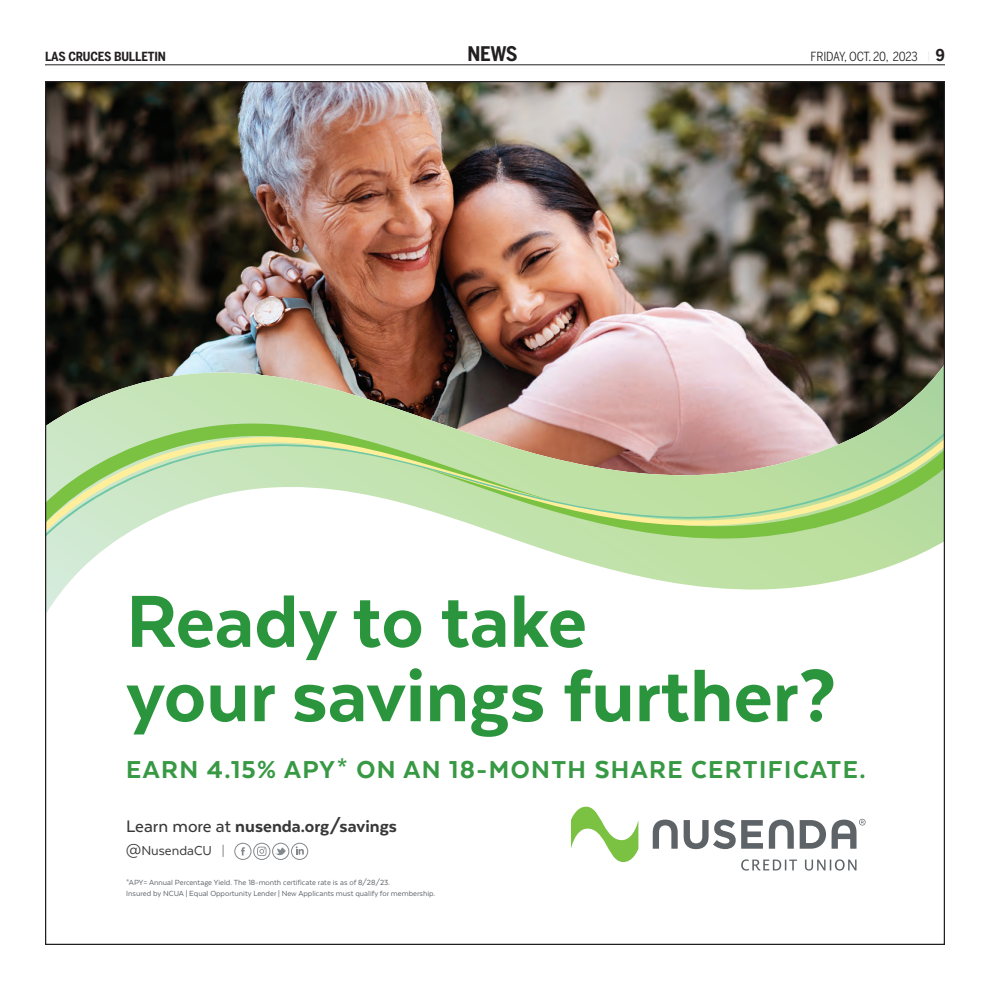
<style>
.page{position:relative;width:990px;height:990px;background:#fff}
.page>*{position:absolute;margin:0;border:0;box-sizing:border-box;transform-origin:0 0}
.t1{font:800 85px/74.4px "Texta";color:#2b953e}
.t2{font:800 28.25px "Texta";letter-spacing:.05em;color:#389944}
.t3{font:700 20px "Benton Sans Cond";color:#231f20}
.t4{font:800 19.25px "Texta";color:#383839}
.t5{font:15px "Texta";color:#383839}
.t6{font:12.5px "Benton Sans Cond";letter-spacing:-.015em;color:#231f20}
.t7{font:700 12.5px "Benton Sans Cond";letter-spacing:-.01em;color:#231f20}
.t8{font:8.62px/11px "Texta";color:#5e6367}
.s1{font-family:"Myriad Pro";font-size:10px;color:#e9e6e6}
.s2{font-weight:700;font-size:16.25px}
.s3{font-weight:500}
.s4{color:#83888c}
</style>
<div class="page">
<svg style="left:653px;top:819px;width:213px;height:52px"></svg>
<svg style="left:571px;top:806px;width:67px;height:57px"></svg>
<img style="left:47px;top:83px;width:896px;height:249px">
<svg style="left:47px;top:332px;width:896px;height:280px"></svg>
<div style="left:234px;top:843px;width:17px;height:17px;border:1px solid #83888c;border-radius:50%"></div>
<svg style="left:241px;top:847px;width:4px;height:9px"></svg>
<div style="left:272px;top:843px;width:17px;height:17px;border:1px solid #83888c;border-radius:50%"></div>
<svg style="left:275px;top:848px;width:11px;height:9px"></svg>
<div style="left:291px;top:843px;width:17px;height:17px;border:1px solid #83888c;border-radius:50%"></div>
<svg style="left:296px;top:846px;width:8px;height:9px"></svg>
<div style="left:253px;top:843px;width:17px;height:17px;border:1px solid #83888c;border-radius:50%"></div>
<svg style="left:257px;top:847px;width:10px;height:9px"></svg>
<hr style="left:45px;top:64px;width:900px;height:1px;background:#231f20">
<h3 class="t7" style="left:45px;top:49px;width:123px">LAS CRUCES BULLETIN</h3>
<h3 class="t3" style="left:467px;top:42px;width:52px">NEWS</h3>
<h3 class="t6" style="left:811px;top:49px;width:136px">FRIDAY, OCT. 20, 2023 <span class="s1">|</span> <span class="s2">9</span></h3>
<h1 class="t1" style="left:126px;top:583px;width:712px">Ready to take<br>your savings further?</h1>
<h2 class="t2" style="left:126px;top:755px;width:741px">EARN 4.15% APY* ON AN 18-MONTH SHARE CERTIFICATE.</h2>
<h3 class="t4" style="left:126px;top:816px;width:272px"><span class="s3">Learn more at</span> nusenda.org/savings</h3>
<h3 class="t5" style="left:126px;top:843px;width:100px">@NusendaCU <span class="s4">|</span></h3>
<p class="t8" style="left:126px;top:877px;width:311px">*APY= Annual Percentage Yield. The 18-month certificate rate is as of 8/28/23.<br>Insured by NCUA | Equal Opportunity Lender | New Applicants must qualify for membership.</p>
</div>
